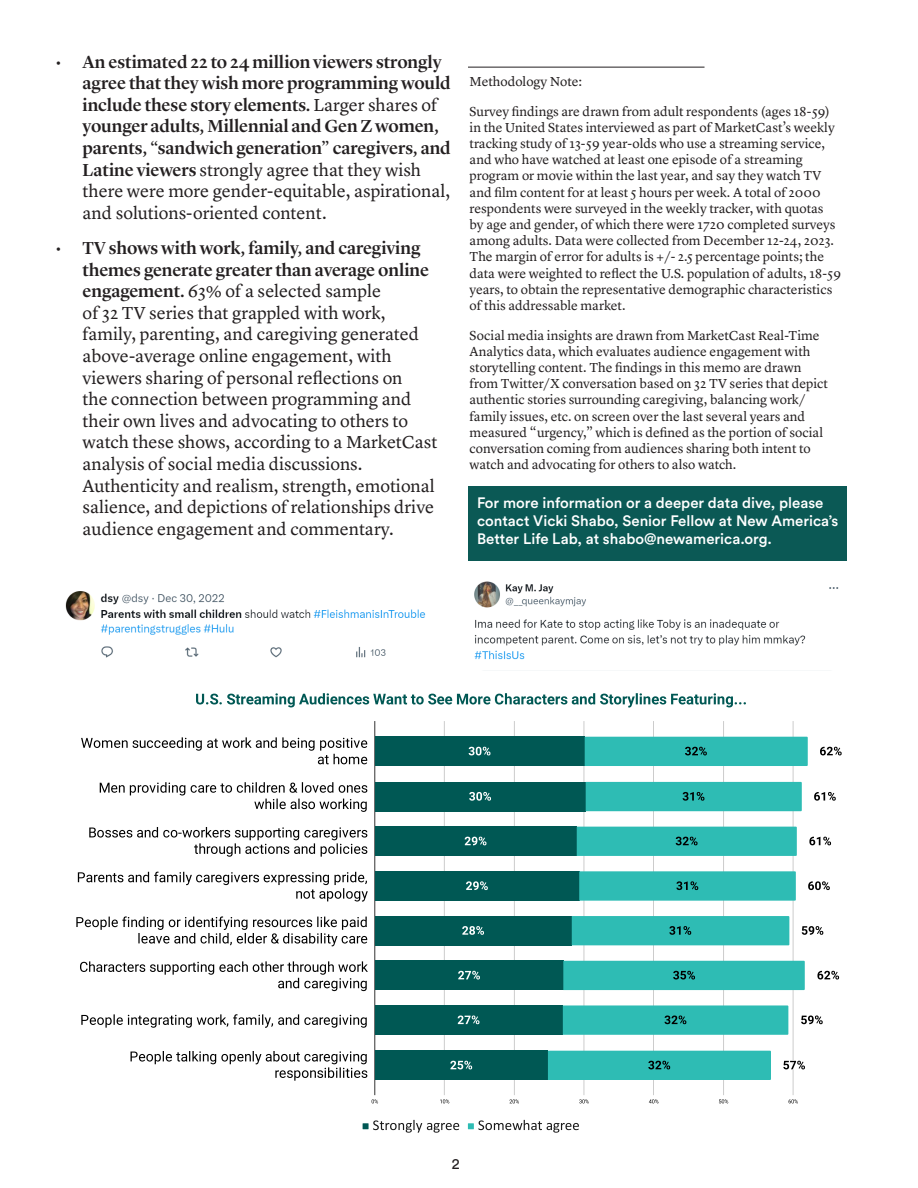
<style>
.page{position:relative;width:918px;height:1188px;background:#fff}
.page>*{position:absolute;margin:0;border:0;box-sizing:border-box;transform-origin:0 0}
.t1{font:18px/21.6px "Lyon Text";color:#231f20}
.t2{font:500 18px/21.6px "Lyon Display";letter-spacing:-.005em;color:#231f20}
.t3{font:500 15px/18px "Circular Std";color:#fff}
.t4{font:15px "Circular Std";color:#231f20}
.fine_print{font:13.5px/16.2px "Lyon Text";color:#231f20}
.s1{font-family:"Lyon Text";font-weight:400}
.s2{font-family:"Lyon Display";font-weight:500}
</style>
<div class="page">
<hr style="left:375px;top:721px;width:1px;height:374px;background:#333">
<hr style="left:444px;top:721px;width:1px;height:374px;background:#ccc">
<hr style="left:514px;top:721px;width:1px;height:374px;background:#ccc">
<hr style="left:584px;top:721px;width:1px;height:374px;background:#ccc">
<hr style="left:653px;top:721px;width:1px;height:374px;background:#ccc">
<hr style="left:723px;top:721px;width:1px;height:374px;background:#ccc">
<hr style="left:793px;top:721px;width:1px;height:374px;background:#ccc">
<div style="left:375px;top:737px;width:210px;height:29px;background:#005854"></div>
<div style="left:375px;top:782px;width:211px;height:29px;background:#005854"></div>
<div style="left:375px;top:827px;width:202px;height:29px;background:#005854"></div>
<div style="left:375px;top:871px;width:204px;height:30px;background:#005854"></div>
<div style="left:375px;top:916px;width:197px;height:29px;background:#005854"></div>
<div style="left:375px;top:961px;width:188px;height:29px;background:#005854"></div>
<div style="left:375px;top:1005px;width:188px;height:30px;background:#005854"></div>
<div style="left:375px;top:1051px;width:173px;height:29px;background:#005854"></div>
<svg style="left:468px;top:746px;width:23px;height:10px"></svg>
<svg style="left:469px;top:792px;width:22px;height:9px"></svg>
<svg style="left:464px;top:836px;width:23px;height:10px"></svg>
<svg style="left:466px;top:881px;width:22px;height:9px"></svg>
<svg style="left:462px;top:926px;width:22px;height:9px"></svg>
<svg style="left:458px;top:970px;width:22px;height:10px"></svg>
<svg style="left:457px;top:1015px;width:23px;height:10px"></svg>
<svg style="left:450px;top:1060px;width:23px;height:10px"></svg>
<div style="left:585px;top:737px;width:223px;height:29px;background:#2ebcb4"></div>
<div style="left:586px;top:782px;width:216px;height:29px;background:#2ebcb4"></div>
<div style="left:577px;top:827px;width:220px;height:29px;background:#2ebcb4"></div>
<svg style="left:579px;top:871px;width:217px;height:30px;background:#32bbb3"></svg>
<div style="left:572px;top:916px;width:217px;height:29px;background:#2ebcb4"></div>
<div style="left:563px;top:961px;width:242px;height:29px;background:#2ebcb4"></div>
<svg style="left:563px;top:1005px;width:225px;height:30px;background:#32bbb3"></svg>
<div style="left:548px;top:1051px;width:223px;height:29px;background:#2ebcb4"></div>
<svg style="left:820px;top:746px;width:22px;height:10px"></svg>
<svg style="left:814px;top:792px;width:22px;height:9px"></svg>
<svg style="left:809px;top:836px;width:23px;height:10px"></svg>
<svg style="left:808px;top:881px;width:22px;height:10px"></svg>
<svg style="left:801px;top:926px;width:23px;height:9px"></svg>
<svg style="left:817px;top:970px;width:23px;height:10px"></svg>
<svg style="left:801px;top:1015px;width:22px;height:10px"></svg>
<svg style="left:783px;top:1059px;width:22px;height:12px"></svg>
<svg style="left:81px;top:737px;width:286px;height:27px"></svg>
<svg style="left:100px;top:782px;width:267px;height:30px"></svg>
<svg style="left:89px;top:827px;width:278px;height:30px"></svg>
<svg style="left:78px;top:872px;width:290px;height:30px"></svg>
<svg style="left:76px;top:916px;width:291px;height:30px"></svg>
<svg style="left:80px;top:961px;width:288px;height:30px"></svg>
<svg style="left:81px;top:1014px;width:286px;height:14px"></svg>
<svg style="left:131px;top:1051px;width:236px;height:30px"></svg>
<svg style="left:372px;top:1099px;width:6px;height:4px"></svg>
<svg style="left:440px;top:1099px;width:9px;height:4px"></svg>
<svg style="left:510px;top:1099px;width:9px;height:4px"></svg>
<svg style="left:579px;top:1099px;width:10px;height:4px"></svg>
<svg style="left:649px;top:1099px;width:9px;height:4px"></svg>
<svg style="left:719px;top:1099px;width:9px;height:4px"></svg>
<svg style="left:789px;top:1099px;width:9px;height:4px"></svg>
<svg style="left:363px;top:1120px;width:96px;height:13px"></svg>
<svg style="left:468px;top:1120px;width:111px;height:13px"></svg>
<svg style="left:196px;top:693px;width:550px;height:15px"></svg>
<img style="left:65px;top:591px;width:361px;height:67px">
<hr style="left:468px;top:67px;width:237px;height:1px;background:#231f20">
<img style="left:474px;top:581px;width:365px;height:79px">
<div style="left:468px;top:486px;width:379px;height:75px;background:#0b5955"></div>
<p class="t2" style="left:83px;top:49px;width:370px;text-indent:-27px"><span class="s1">•</span> An estimated 22 to 24 million viewers strongly agree that they wish more programming would include these story elements. <span class="s1">Larger shares of </span>younger adults, Millennial and Gen Z women, parents, “sandwich generation” caregivers, and Latine viewers <span class="s1">strongly agree that they wish there were more gender-equitable, aspirational, and solutions-oriented content.</span></p>
<p class="t1" style="left:83px;top:236px;width:356px;text-indent:-27px">• <span class="s2">TV shows with work, family, and caregiving themes generate greater than average online engagement.</span> 63% of a selected sample<br>of 32 TV series that grappled with work, family, parenting, and caregiving generated above-average online engagement, with viewers sharing of personal reflections on<br>the connection between programming and their own lives and advocating to others to watch these shows, according to a MarketCast analysis of social media discussions.<br>Authenticity and realism, strength, emotional salience, and depictions of relationships drive audience engagement and commentary.</p>
<p class="fine_print" style="left:470px;top:72px;width:114px">Methodology Note:</p>
<p class="fine_print" style="left:470px;top:102px;width:373px">Survey findings are drawn from adult respondents (ages 18-59) in the United States interviewed as part of MarketCast’s weekly tracking study of 13-59 year-olds who use a streaming service, and who have watched at least one episode of a streaming program or movie within the last year, and say they watch TV and film content for at least 5 hours per week. A total of 2000 respondents were surveyed in the weekly tracker, with quotas<br>by age and gender, of which there were 1720 completed surveys among adults. Data were collected from December 12-24, 2023.<br>The margin of error for adults is +/- 2.5 percentage points; the data were weighted to reflect the U.S. population of adults, 18-59 years, to obtain the representative demographic characteristics of this addressable market.</p>
<p class="fine_print" style="left:470px;top:326px;width:360px">Social media insights are drawn from MarketCast Real-Time Analytics data, which evaluates audience engagement with storytelling content. The findings in this memo are drawn from Twitter/X conversation based on 32 TV series that depict authentic stories surrounding caregiving, balancing work/ family issues, etc. on screen over the last several years and measured “urgency,” which is defined as the portion of social conversation coming from audiences sharing both intent to watch and advocating for others to also watch.</p>
<p class="t3" style="left:477px;top:494px;width:363px">For more information or a deeper data dive, please contact Vicki Shabo, Senior Fellow at New America’s<br>Better Life Lab, at shabo@newamerica.org.</p>
<p class="t4" style="left:452px;top:1155px;width:9px">2</p>
</div>
